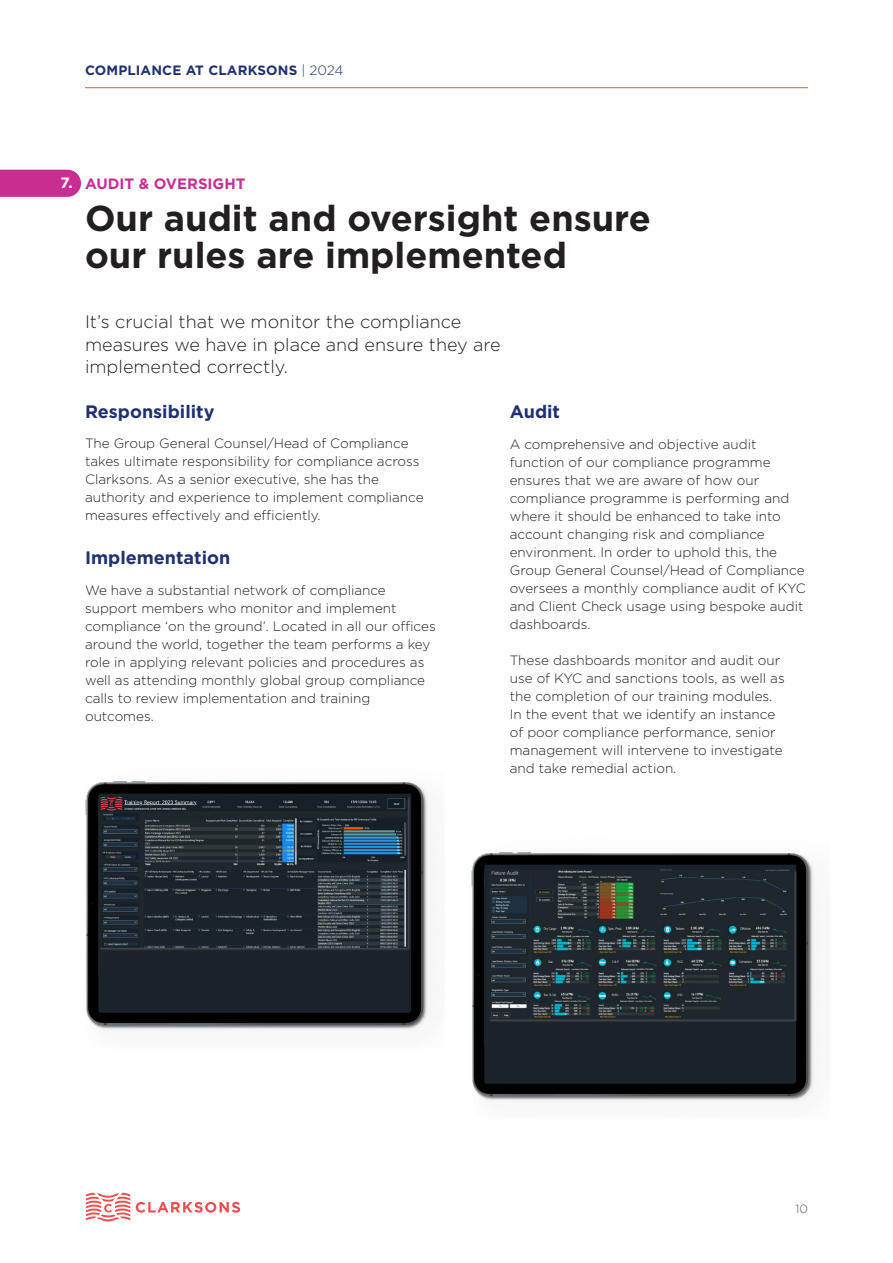
<style>
.page{position:relative;width:893px;height:1263px;background:#fff}
.page>*{position:absolute;margin:0;border:0;box-sizing:border-box;transform-origin:0 0}
.Paragraph_Style_3{font:700 36px/37.5px "Gotham";color:#231f20}
.Clarksons_Intro_Paragraph{font:300 18px/22.5px "Gotham";color:#231f20}
.Body_Copy{font:700 18px "Gotham";color:#203171}
.Clarksons_H3{font:700 15px "Gotham";color:#ca2d91}
.Clarksons_H3-2{font:700 15px "Gotham";color:#fff}
.Body_Copy-2{font:300 13.5px/18px "Gotham";color:#231f20}
.t1{font:700 13.5px "Gotham";letter-spacing:.01em;color:#203171}
.t2{font:300 12px "Gotham";color:#55575b}
.s1{font-weight:300}
</style>
<div class="page">
<svg style="left:136px;top:1202px;width:104px;height:11px"></svg>
<svg style="left:86px;top:1193px;width:44px;height:28px"></svg>
<hr style="left:85px;top:87px;width:723px;height:1px;background:#f24c4e">
<svg style="left:0;top:170px;width:81px;height:27px"></svg>
<img style="left:85px;top:781px;width:344px;height:249px">
<img style="left:471px;top:852px;width:344px;height:249px">
<p class="t1" style="left:85px;top:61px;width:260px">COMPLIANCE AT CLARKSONS <span class="s1">| 2024</span></p>
<p class="Clarksons_H3-2" style="left:61px;top:173px;width:14px">7.</p>
<p class="Clarksons_H3" style="left:85px;top:173px;width:162px">AUDIT &amp; OVERSIGHT</p>
<p class="Paragraph_Style_3" style="left:85px;top:199px;width:567px">Our audit and oversight ensure our rules are implemented</p>
<p class="Clarksons_Intro_Paragraph" style="left:85px;top:310px;width:417px">It’s crucial that we monitor the compliance measures we have in place and ensure they are implemented correctly.</p>
<p class="Body_Copy" style="left:85px;top:399px;width:131px">Responsibility</p>
<p class="Body_Copy-2" style="left:85px;top:434px;width:340px">The Group General Counsel/Head of Compliance takes ultimate responsibility for compliance across Clarksons. As a senior executive, she has the authority and experience to implement compliance measures effectively and efficiently.</p>
<p class="Body_Copy" style="left:85px;top:546px;width:147px">Implementation</p>
<p class="Body_Copy-2" style="left:85px;top:581px;width:352px">We have a substantial network of compliance support members who monitor and implement compliance ‘on the ground’. Located in all our offices around the world, together the team performs a key role in applying relevant policies and procedures as well as attending monthly global group compliance calls to review implementation and training outcomes.</p>
<p class="Body_Copy" style="left:510px;top:399px;width:52px">Audit</p>
<p class="Body_Copy-2" style="left:510px;top:434px;width:298px">A comprehensive and objective audit function of our compliance programme ensures that we are aware of how our compliance programme is performing and where it should be enhanced to take into account changing risk and compliance environment. In order to uphold this, the Group General Counsel/Head of Compliance oversees a monthly compliance audit of KYC and Client Check usage using bespoke audit dashboards.</p>
<p class="Body_Copy-2" style="left:510px;top:650px;width:276px">These dashboards monitor and audit our use of KYC and sanctions tools, as well as the completion of our training modules.<br>In the event that we identify an instance of poor compliance performance, senior management will intervene to investigate and take remedial action.</p>
<p class="t2" style="left:795px;top:1202px;width:14px">10</p>
</div>
